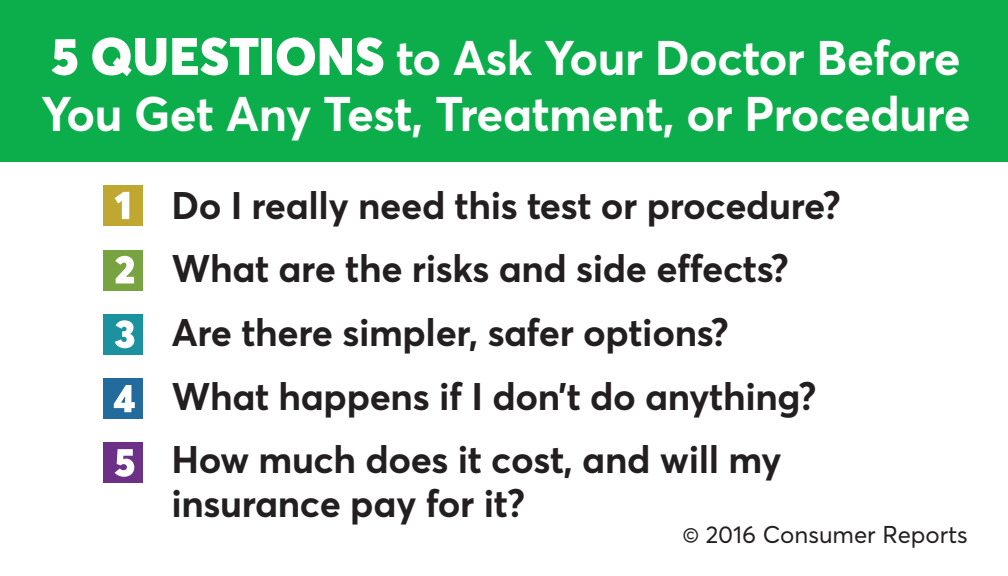
<style>
.page{position:relative;width:1008px;height:576px;background:#fff}
.page>*{position:absolute;margin:0;border:0;box-sizing:border-box;transform-origin:0 0}
.Headings{font:700 48px/56px "Averta";letter-spacing:-.01em;color:#fff}
.Questions_Alone{font:700 38px/43.6px "Averta";letter-spacing:-.01em;color:#231f20}
.Copyright{font:24px "Averta";color:#231f20}
.s1{font-weight:900;font-size:52px}
</style>
<div class="page">
<div style="left:104px;top:314px;width:39px;height:41px;background:#1c919f"></div>
<svg style="left:115px;top:320px;width:19px;height:28px"></svg>
<div style="left:104px;top:442px;width:39px;height:40px;background:#6c3086"></div>
<svg style="left:115px;top:449px;width:19px;height:28px"></svg>
<div style="left:104px;top:250px;width:39px;height:40px;background:#77a440"></div>
<svg style="left:115px;top:256px;width:19px;height:27px"></svg>
<div style="left:104px;top:186px;width:39px;height:40px;background:#c0a731"></div>
<svg style="left:115px;top:192px;width:14px;height:27px"></svg>
<div style="left:104px;top:378px;width:39px;height:41px;background:#226b9c"></div>
<svg style="left:114px;top:385px;width:21px;height:27px"></svg>
<div style="left:0;top:0;width:1008px;height:162px;background:#0cae4c"></div>
<p class="Headings" style="left:42px;top:29px;width:931px"><span class="s1">5 QUESTIONS</span> to Ask Your Doctor Before<br>You Get Any Test, Treatment, or Procedure</p>
<p class="Questions_Alone" style="left:171px;top:183px;width:671px">Do I really need this test or procedure?</p>
<p class="Questions_Alone" style="left:171px;top:247px;width:619px">What are the risks and side effects?</p>
<p class="Questions_Alone" style="left:171px;top:310px;width:559px">Are there simpler, safer options?</p>
<p class="Questions_Alone" style="left:171px;top:374px;width:647px">What happens if I don’t do anything?</p>
<p class="Questions_Alone" style="left:171px;top:438px;width:612px">How much does it cost, and will my insurance pay for it?</p>
<p class="Copyright" style="left:682px;top:519px;width:287px">© 2016 Consumer Reports</p>
</div>
